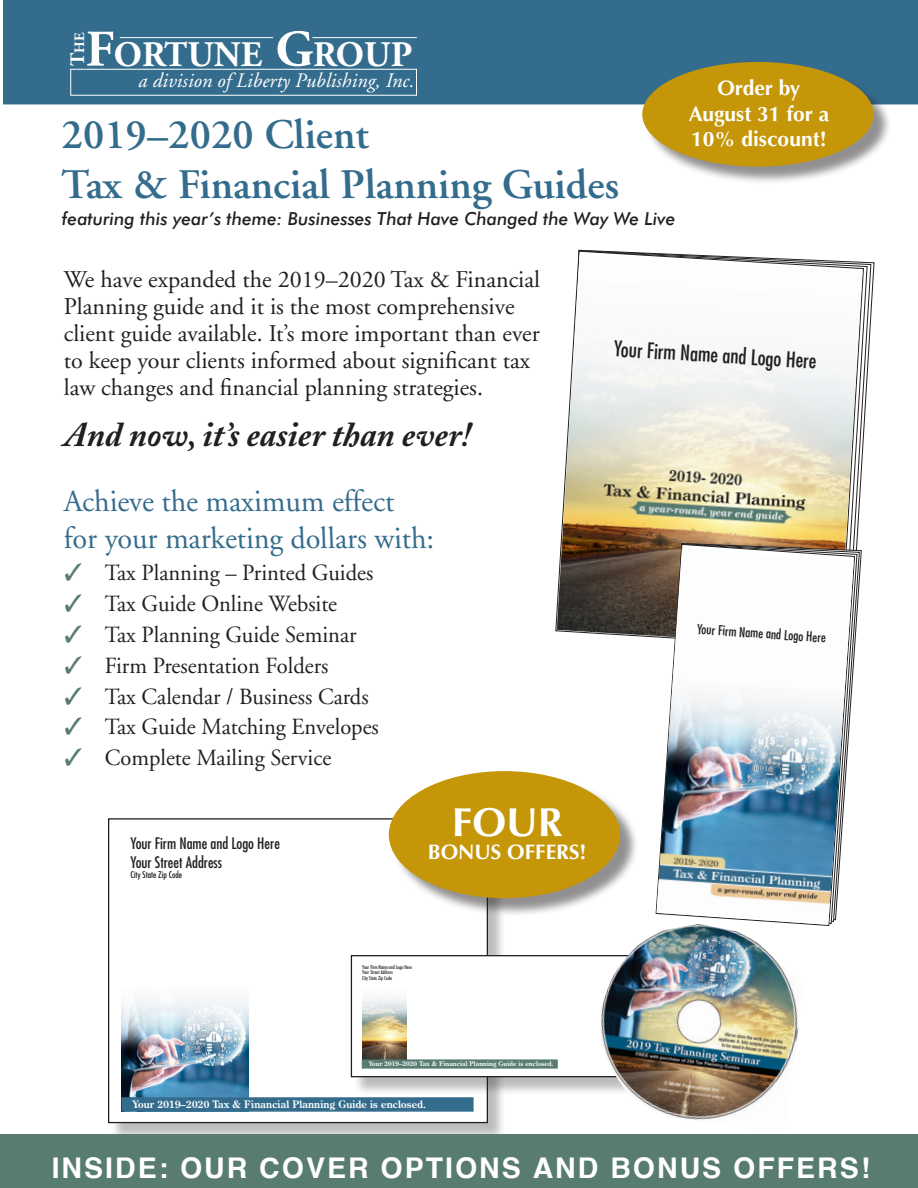
<style>
.page{position:relative;width:918px;height:1188px;background:#fff}
.page>*{position:absolute;margin:0;border:0;box-sizing:border-box;transform-origin:0 0}
.t1{font:600 42px/50.4px "Adobe Garamond";color:#346c8d}
.t2{font:700 40.5px "Optima";color:#fff}
.t3{font:700 35.85px "Adobe Garamond";color:#fff}
.t4{font:italic 700 34.5px "Adobe Caslon";color:#231f20}
.t5{font:30.9px/37px "Adobe Garamond";color:#346c8d}
.t6{font:700 28.5px "Helvetica";letter-spacing:.07em;color:#fff}
.t7{font:24px/27px "Adobe Garamond";color:#231f20}
.t8{font:23.1px "Adobe Garamond";color:#231f20}
.t9{font:700 21px "Optima";color:#fff}
.t10{font:condensed 21px "Futura";color:#231f20}
.t11{font:italic 20.55px "Adobe Garamond";color:#fff}
.t12{font:italic 500 18px "Futura BT";color:#231f20}
.t13{font:condensed 15.45px "Futura";color:#231f20}
.t14{font:700 14.4px "Adobe Garamond";color:#fff}
.t15{font:condensed 13.35px "Futura";color:#231f20}
.t16{font:700 10.5px "Century Oldstyle BT";color:#fff}
.t17{font:condensed 9px "Futura";color:#231f20}
.t18{font:700 6.6px "Century Oldstyle BT";color:#fff}
.t19{font:condensed 5.1px "Futura";color:#231f20}
.s1{font-size:20.55px}
.s2{font-size:51.3px}
.s3{color:#587c72}
</style>
<div class="page">
<div style="left:110px;top:821px;width:397px;height:321px;background:#231f20;opacity:.3"></div>
<div style="left:109px;top:819px;width:378px;height:304px;background:#fff"></div>
<div style="left:353px;top:957px;width:314px;height:139px;background:#231f20;opacity:.3"></div>
<div style="left:351px;top:956px;width:296px;height:121px;background:#fff"></div>
<div style="left:351px;top:955px;width:297px;height:122px;border:1px solid #231f20"></div>
<div style="left:0;top:1134px;width:918px;height:54px;background:#587c72"></div>
<div style="left:3px;top:0;width:915px;height:104px;background:#346c8d"></div>
<div style="left:645px;top:64px;width:247px;height:121px;background:#231f20;opacity:.5"></div>
<div style="left:642px;top:62px;width:232px;height:105px;background:#c49608;border-radius:50%"></div>
<svg style="left:555px;top:250px;width:309px;height:382px"></svg>
<hr style="left:120px;top:37px;width:153px;height:1px;background:#fff">
<hr style="left:312px;top:37px;width:105px;height:1px;background:#fff">
<div style="left:70px;top:69px;width:347px;height:27px;border:1px solid #fff"></div>
<img style="left:600px;top:926px;width:199px;height:194px">
<div style="left:391px;top:773px;width:248px;height:144px;background:#231f20;opacity:.5"></div>
<div style="left:389px;top:771px;width:231px;height:127px;background:#c49608;border-radius:50%"></div>
<img style="left:557px;top:255px;width:305px;height:383px">
<svg style="left:655px;top:543px;width:201px;height:383px"></svg>
<img style="left:656px;top:549px;width:198px;height:376px">
<img style="left:121px;top:999px;width:128px;height:112px">
<div style="left:122px;top:1097px;width:352px;height:15px;background:#346c8d;border:2px solid #346c8d"></div>
<img style="left:362px;top:998px;width:44px;height:61px">
<div style="left:362px;top:1059px;width:196px;height:10px;background:#587c72;border:1px solid #587c72"></div>
<p class="t14" style="left:72px;top:66px;width:35px;rotate:-90deg"><span class="s1">T</span>HE</p>
<p class="t3" style="left:86px;top:35px;width:328px"><span class="s2">F</span>ORTUNE <span class="s2">G</span>ROUP</p>
<p class="t11" style="left:139px;top:69px;width:278px">a division of Liberty Publishing, Inc.</p>
<p class="t1" style="left:62px;top:110px;width:561px">2019–2020 Client<br>Tax &amp; Financial Planning Guides</p>
<p class="t12" style="left:62px;top:208px;width:615px">featuring this year’s theme: Businesses That Have Changed the Way We Live</p>
<p class="t9" style="left:717px;top:76px;width:85px">Order by</p>
<p class="t9" style="left:689px;top:101px;width:142px">August 31 for a</p>
<p class="t9" style="left:691px;top:127px;width:137px">10% discount!</p>
<p class="t7" style="left:64px;top:266px;width:478px">We have expanded the 2019–2020 Tax &amp; Financial Planning guide and it is the most comprehensive client guide available. It’s more important than ever to keep your clients informed about significant tax law changes and financial planning strategies.</p>
<p class="t4" style="left:64px;top:415px;width:409px">And now, it’s easier than ever!</p>
<p class="t5" style="left:64px;top:483px;width:373px">Achieve the maximum effect for your marketing dollars with:</p>
<p class="t8" style="left:64px;top:561px;width:311px"><span class="s3">✓</span> Tax Planning – Printed Guides</p>
<p class="t8" style="left:64px;top:591px;width:274px"><span class="s3">✓</span> Tax Guide Online Website</p>
<p class="t8" style="left:64px;top:622px;width:294px"><span class="s3">✓</span> Tax Planning Guide Seminar</p>
<p class="t8" style="left:64px;top:653px;width:266px"><span class="s3">✓</span> Firm Presentation Folders</p>
<p class="t8" style="left:64px;top:684px;width:306px"><span class="s3">✓</span> Tax Calendar / Business Cards</p>
<p class="t8" style="left:64px;top:715px;width:316px"><span class="s3">✓</span> Tax Guide Matching Envelopes</p>
<p class="t8" style="left:64px;top:746px;width:268px"><span class="s3">✓</span> Complete Mailing Service</p>
<p class="t13" style="left:130px;top:834px;width:151px">Your Firm Name and Logo Here</p>
<p class="t13" style="left:130px;top:852px;width:93px">Your Street Address</p>
<p class="t17" style="left:130px;top:869px;width:53px">City State Zip Code</p>
<p class="t2" style="left:452px;top:799px;width:112px">FOUR</p>
<p class="t9" style="left:428px;top:839px;width:160px">BONUS OFFERS!</p>
<p class="t10" style="left:615px;top:335px;width:204px;rotate:4deg">Your Firm Name and Logo Here</p>
<p class="t15" style="left:698px;top:620px;width:131px;rotate:4deg">Your Firm Name and Logo Here</p>
<p class="t19" style="left:362px;top:964px;width:51px">Your Firm Name and Logo Here</p>
<p class="t19" style="left:362px;top:969px;width:32px">Your Street Address</p>
<p class="t19" style="left:362px;top:974px;width:31px">City State Zip Code</p>
<p class="t18" style="left:369px;top:1060px;width:187px">Your 2019–2020 Tax &amp; Financial Planning Guide is enclosed.</p>
<p class="t16" style="left:132px;top:1098px;width:296px">Your 2019–2020 Tax &amp; Financial Planning Guide is enclosed.</p>
<p class="t6" style="left:52px;top:1150px;width:820px">INSIDE: OUR COVER OPTIONS AND BONUS OFFERS!</p>
</div>
